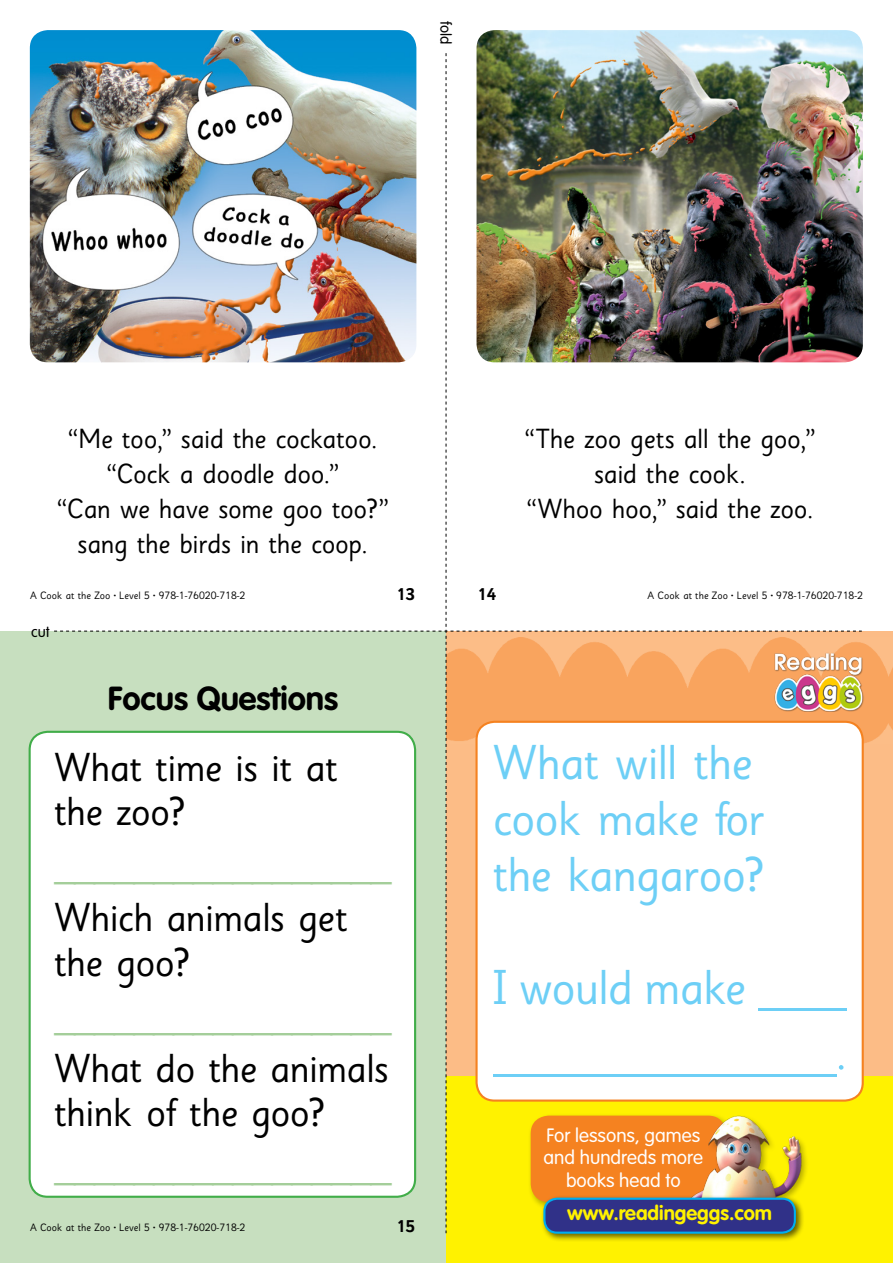
<style>
.page{position:relative;width:893px;height:1263px;background:#fff}
.page>*{position:absolute;margin:0;border:0;box-sizing:border-box;transform-origin:0 0}
.t1{font:50.85px "Sassoon Sans";color:#6dcff6}
.t2{font:48.75px/56.2px "Sassoon Sans";letter-spacing:-.02em;color:#6dcff6}
.t3{font:43.5px "Sassoon Sans";color:#a4ce9a}
.t4{font:40.35px/44.5px "Sassoon Sans";letter-spacing:-.02em;color:#000}
.t5{font:700 32.85px "VAG Rounded";color:#000}
.t6{font:27.6px/35px "Sassoon Sans";letter-spacing:-.015em;color:#000;text-align:center}
.t7{font:700 20.1px "VAG Rounded";color:#fff200}
.t8{font:300 19.05px/22.4px "VAG Rounded";color:#fff;text-align:center}
.t9{font:700 16.95px "Sassoon Sans";color:#000}
.t10{font:300 15px "VAG Rounded";color:#000}
.t11{font:10.65px "Sassoon Sans";color:#000}
.s1{font-family:"Sassoon Sans Alt"}
.s2{font-size:50.85px}
</style>
<div class="page">
<img style="left:30px;top:30px;width:386px;height:332px">
<div style="left:0;top:631px;width:446px;height:632px;background:#c7dfbf"></div>
<div style="left:30px;top:732px;width:385px;height:465px;background:#fff;border-radius:18px"></div>
<img style="left:477px;top:30px;width:386px;height:321px">
<div style="left:446px;top:631px;width:447px;height:632px;background:#fcbc86"></div>
<div style="left:446px;top:1076px;width:447px;height:187px;background:#fff200"></div>
<img style="left:862px;top:643px;width:31px;height:100px">
<div style="left:540px;top:1195px;width:265px;height:47px;background:#000;opacity:.6"></div>
<div style="left:543px;top:1197px;width:253px;height:37px;border:2px solid #00aeef;border-radius:13px"></div>
<img style="left:862px;top:652px;width:2px;height:60px">
<img style="left:54px;top:53px;width:808px;height:1180px">
<p class="t10" style="left:454px;top:21px;width:25px;rotate:90deg">fold</p>
<p class="t6" style="left:57px;top:422px;width:334px">“Me too,” said the cockatoo. “Cock a doodle doo.”<br>“Can we have some goo too?” sang the birds in the coop.</p>
<p class="t11" style="left:30px;top:589px;width:217px">A Cook at the Zoo • Level 5 • 978-1-76020-718-2</p>
<p class="t9" style="left:396px;top:584px;width:20px">13</p>
<p class="t10" style="left:31px;top:623px;width:20px">cut</p>
<p class="t5" style="left:108px;top:679px;width:232px">Focus Questions</p>
<h3 class="t4" style="left:54px;top:746px;width:285px">What time is it at the zoo?</h3>
<h3 class="t3" style="left:54px;top:837px;width:339px">_________________</h3>
<h3 class="t4" style="left:54px;top:896px;width:295px">Which animals get the goo?</h3>
<h3 class="t3" style="left:54px;top:987px;width:339px">_________________</h3>
<h3 class="t4" style="left:54px;top:1046px;width:337px">What do the animals think o<span class="s1">f</span> the goo?</h3>
<h3 class="t3" style="left:54px;top:1138px;width:339px">_________________</h3>
<p class="t11" style="left:30px;top:1220px;width:217px">A Cook at the Zoo • Level 5 • 978-1-76020-718-2</p>
<p class="t9" style="left:396px;top:1215px;width:20px">15</p>
<p class="t6" style="left:524px;top:422px;width:293px">“The zoo gets all the goo,” said the cook.<br>“Whoo hoo,” said the zoo.</p>
<p class="t9" style="left:478px;top:584px;width:20px">14</p>
<p class="t11" style="left:648px;top:589px;width:217px">A Cook at the Zoo • Level 5 • 978-1-76020-718-2</p>
<h2 class="t2" style="left:493px;top:735px;width:274px">What will the cook make <span class="s1">f</span>or the kangaroo?</h2>
<h2 class="t2" style="left:493px;top:960px;width:355px"><span class="s1">I</span> would make <span class="s2">____</span></h2>
<h1 class="t1" style="left:493px;top:1021px;width:356px">_______________.</h1>
<p class="t8" style="left:543px;top:1124px;width:161px">For lessons, games and hundreds more books head to</p>
<p class="t7" style="left:567px;top:1201px;width:206px">www.readingeggs.com</p>
</div>
